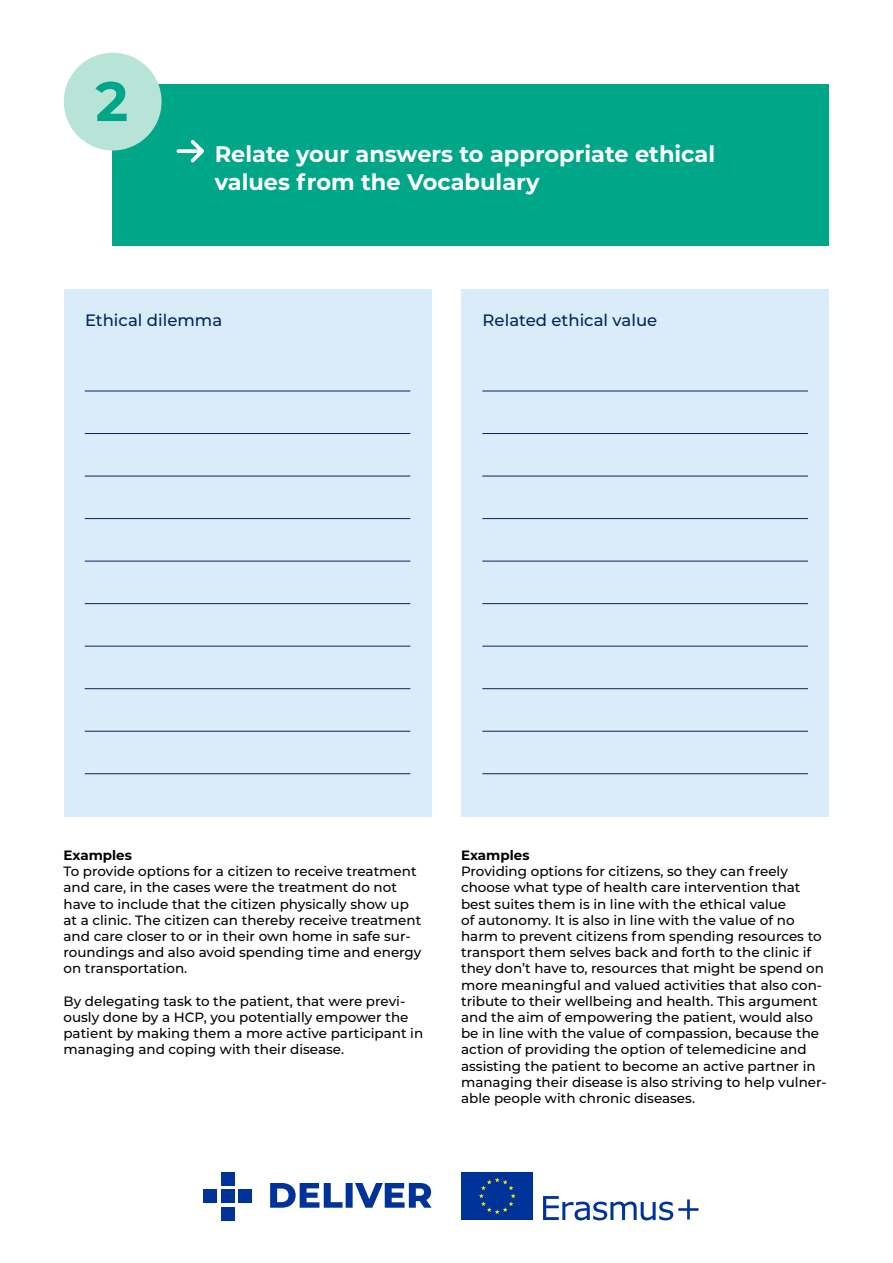
<style>
.page{position:relative;width:893px;height:1263px;background:#fff}
.page>*{position:absolute;margin:0;border:0;box-sizing:border-box;transform-origin:0 0}
.R2{font:700 55.5px "Montserrat";color:#00a688}
.Spørgsmål{font:700 22.5px/27px "Montserrat";color:#fff}
.B{font:500 16.5px "Montserrat";color:#06255b}
.B2{font:500 13.5px/16.2px "Montserrat";color:#000}
.M2{font:700 13.5px "Montserrat";color:#000}
</style>
<div class="page">
<div style="left:221px;top:1172px;width:13px;height:13px;background:#039"></div>
<div style="left:221px;top:1190px;width:13px;height:13px;background:#039"></div>
<div style="left:239px;top:1190px;width:13px;height:13px;background:#039"></div>
<div style="left:203px;top:1190px;width:14px;height:13px;background:#039"></div>
<div style="left:221px;top:1207px;width:13px;height:13px;background:#039"></div>
<svg style="left:270px;top:1183px;width:162px;height:25px"></svg>
<svg style="left:543px;top:1196px;width:155px;height:24px"></svg>
<div style="left:461px;top:1172px;width:72px;height:48px;background:#039"></div>
<svg style="left:479px;top:1177px;width:37px;height:37px"></svg>
<div style="left:113px;top:85px;width:716px;height:161px;background:#00a688"></div>
<svg style="left:178px;top:149px;width:9px;height:4px"></svg>
<svg style="left:187px;top:140px;width:17px;height:23px"></svg>
<div style="left:64px;top:53px;width:98px;height:97px;background:#b8e4d8;border-radius:50%"></div>
<div style="left:64px;top:289px;width:368px;height:527px;background:#daebfa"></div>
<hr style="left:85px;top:391px;width:325px;height:1px;background:#06255b">
<hr style="left:85px;top:433px;width:325px;height:1px;background:#06255b">
<hr style="left:85px;top:476px;width:325px;height:1px;background:#06255b">
<hr style="left:85px;top:518px;width:325px;height:1px;background:#06255b">
<hr style="left:85px;top:561px;width:325px;height:1px;background:#06255b">
<hr style="left:85px;top:603px;width:325px;height:1px;background:#06255b">
<hr style="left:85px;top:646px;width:325px;height:1px;background:#06255b">
<hr style="left:85px;top:688px;width:325px;height:1px;background:#06255b">
<hr style="left:85px;top:731px;width:325px;height:1px;background:#06255b">
<hr style="left:85px;top:773px;width:325px;height:1px;background:#06255b">
<div style="left:461px;top:289px;width:368px;height:527px;background:#daebfa"></div>
<hr style="left:482px;top:391px;width:326px;height:1px;background:#06255b">
<hr style="left:482px;top:433px;width:326px;height:1px;background:#06255b">
<hr style="left:482px;top:476px;width:326px;height:1px;background:#06255b">
<hr style="left:482px;top:518px;width:326px;height:1px;background:#06255b">
<hr style="left:482px;top:561px;width:326px;height:1px;background:#06255b">
<hr style="left:482px;top:603px;width:326px;height:1px;background:#06255b">
<hr style="left:482px;top:646px;width:326px;height:1px;background:#06255b">
<hr style="left:482px;top:688px;width:326px;height:1px;background:#06255b">
<hr style="left:482px;top:731px;width:326px;height:1px;background:#06255b">
<hr style="left:482px;top:773px;width:326px;height:1px;background:#06255b">
<p class="R2" style="left:95px;top:61px;width:34px">2</p>
<p class="Spørgsmål" style="left:215px;top:140px;width:502px">Relate your answers to appropriate ethical values from the Vocabulary</p>
<p class="B" style="left:85px;top:309px;width:139px">Ethical dilemma</p>
<p class="B" style="left:483px;top:309px;width:176px">Related ethical value</p>
<p class="M2" style="left:64px;top:845px;width:70px">Examples</p>
<p class="B2" style="left:64px;top:863px;width:359px">To provide options for a citizen to receive treatment and care, in the cases were the treatment do not have to include that the citizen physically show up at a clinic. The citizen can thereby receive treatment and care closer to or in their own home in safe sur&shy;roundings and also avoid spending time and energy on transportation.</p>
<p class="B2" style="left:64px;top:992px;width:361px">By delegating task to the patient, that were previ&shy;ously done by a HCP, you potentially empower the patient by making them a more active participant in managing and coping with their disease.</p>
<p class="M2" style="left:461px;top:845px;width:70px">Examples</p>
<p class="B2" style="left:461px;top:863px;width:367px">Providing options for citizens, so they can freely choose what type of health care intervention that best suites them is in line with the ethical value<br>of autonomy. It is also in line with the value of no harm to prevent citizens from spending resources to transport them selves back and forth to the clinic if they don’t have to, resources that might be spend on more meaningful and valued activities that also con&shy;tribute to their wellbeing and health. This argument and the aim of empowering the patient, would also be in line with the value of compassion, because the action of providing the option of telemedicine and assisting the patient to become an active partner in managing their disease is also striving to help vulner&shy;able people with chronic diseases.</p>
</div>
